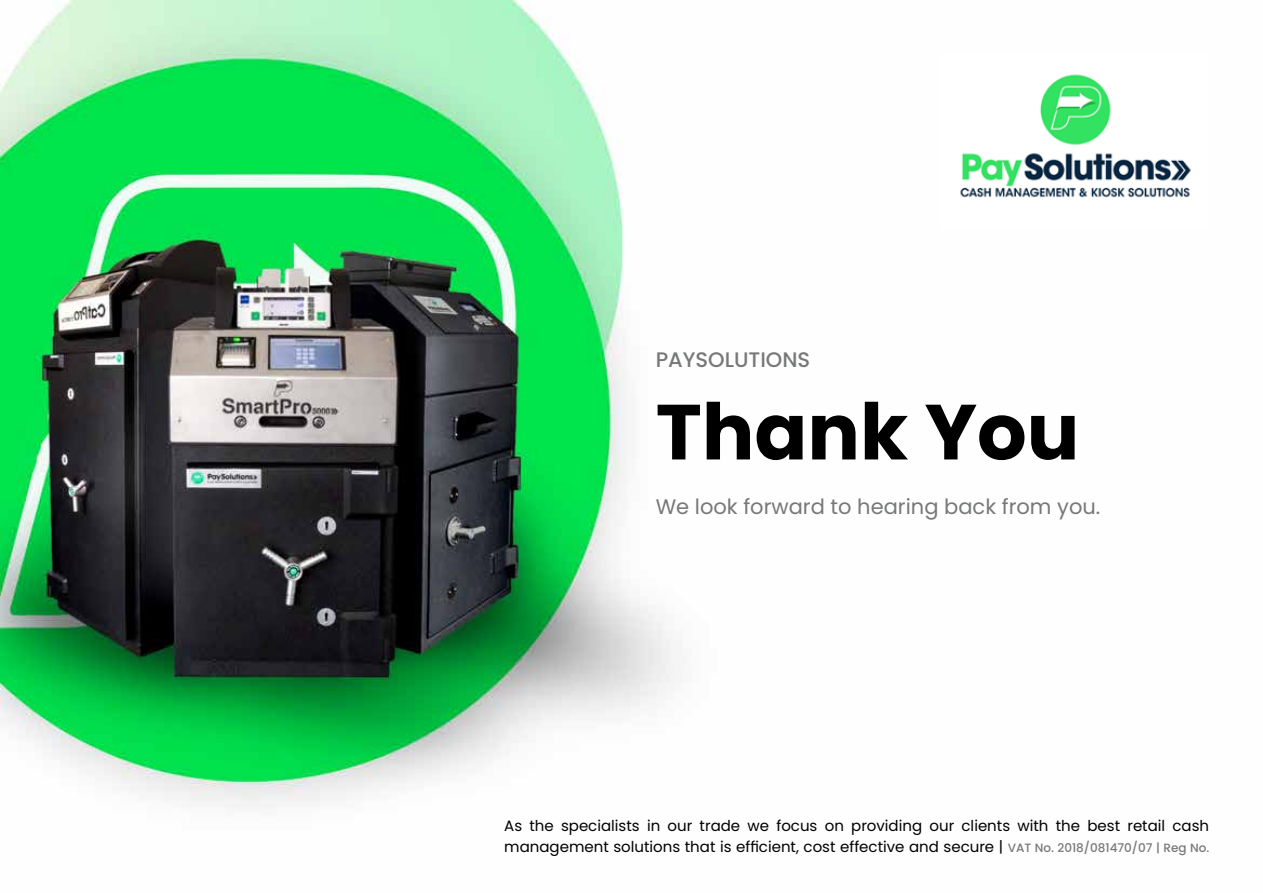
<style>
.page{position:relative;width:1263px;height:893px;background:#fff}
.page>*{position:absolute;margin:0;border:0;box-sizing:border-box;transform-origin:0 0}
.t1{font:700 78px "Poppins";color:#000}
.t2{font:21px "Poppins";color:#777878}
.t3{font:500 21px "Poppins";color:#777878}
.t4{font:15px/21px "Poppins";color:#000}
.s1{font-weight:500;font-size:12px;color:#777878}
</style>
<div class="page">
<img style="left:0;top:0;width:675px;height:807px">
<img style="left:960px;top:74px;width:231px;height:124px">
<h2 class="t3" style="left:656px;top:348px;width:156px">PAYSOLUTIONS</h2>
<h1 class="t1" style="left:656px;top:387px;width:425px">Thank You</h1>
<h2 class="t2" style="left:656px;top:494px;width:446px">We look forward to hearing back from you.</h2>
<p class="t4" style="left:504px;top:816px;width:706px">As the specialists in our trade we focus on providing our clients with the best retail cash management solutions that is efficient, cost effective and secure | <span class="s1">VAT No. 2018/081470/07 | Reg No.</span></p>
</div>
